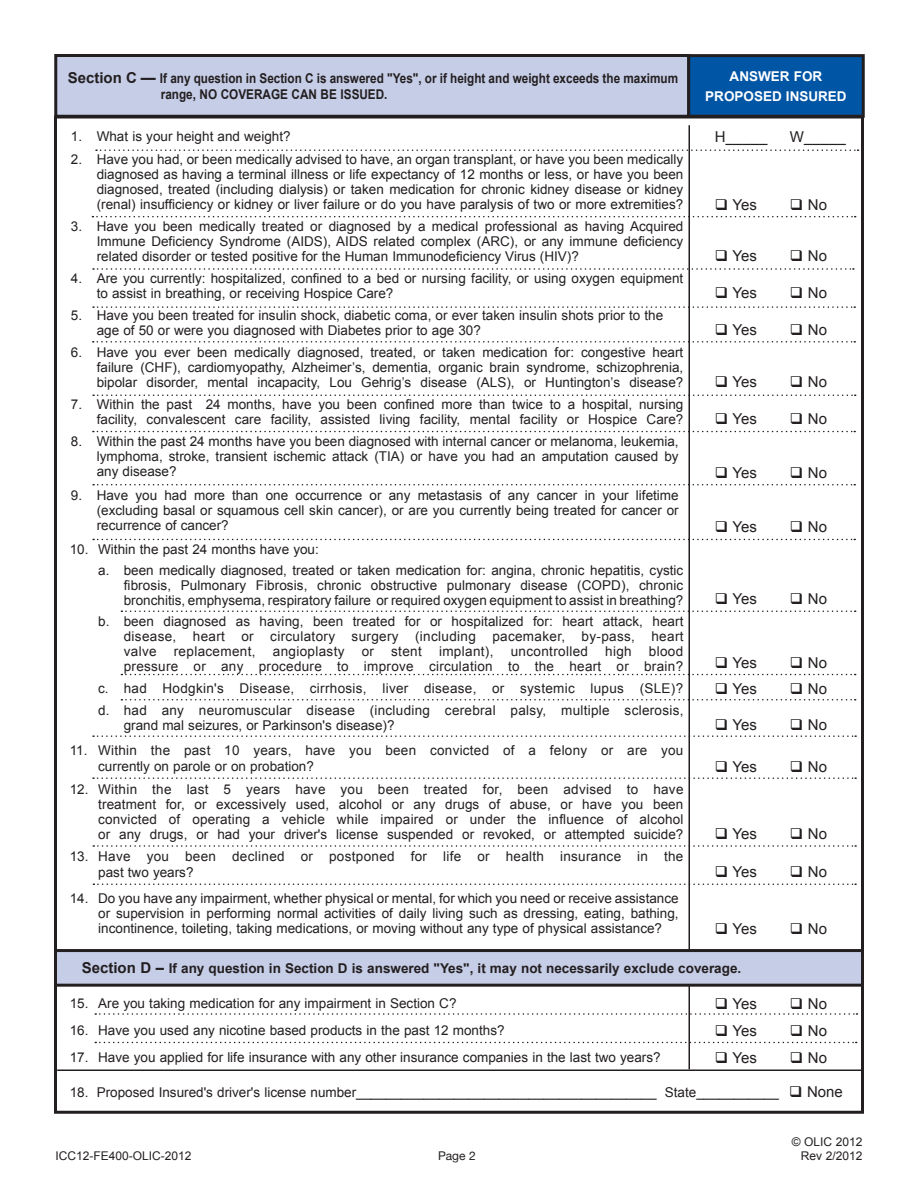
<style>
.page{position:relative;width:918px;height:1188px;background:#fff}
.page>*{position:absolute;margin:0;border:0;box-sizing:border-box;transform-origin:0 0}
.t1{font:15px "Arial";color:#231f20}
.t2{font:13.5px/15px "Arial";color:#231f20;text-align:justify}
.t3{font:13.5px/15px "Arial";letter-spacing:.02em;color:#231f20}
.t4{font:13.5px/16px "Arial";letter-spacing:.025em;color:#231f20}
.t5{font:700 13.5px/16.2px "Arial";color:#231f20;scale:.87 1}
.t6{font:700 13.5px "Arial";color:#231f20}
.t7{font:700 13.5px/20.2px "Arial";color:#fff;text-align:center}
.t8{font:12px "Arial";color:#231f20}
.t9{font:12px "Helvetica Neue";color:#231f20}
.s1{font-size:15px}
.s2{font-style:inherit}
</style>
<div class="page">
<hr style="left:688px;top:982px;width:2px;height:87px;background:#231f20">
<div style="left:56px;top:951px;width:806px;height:34px;background:#c6cde7"></div>
<div style="left:54px;top:949px;width:810px;height:38px;border:3px solid #231f20"></div>
<div style="left:56px;top:56px;width:633px;height:60px;background:#c6cde7"></div>
<div style="left:54px;top:54px;width:636px;height:64px;border:3px solid #231f20"></div>
<div style="left:689px;top:56px;width:174px;height:60px;background:#0155a5"></div>
<div style="left:687px;top:54px;width:178px;height:64px;border:3px solid #231f20"></div>
<hr style="left:688px;top:125px;width:2px;height:825px;background:#231f20">
<svg style="left:96px;top:149px;width:763px;height:2px"></svg>
<svg style="left:92px;top:216px;width:764px;height:1px"></svg>
<svg style="left:93px;top:268px;width:761px;height:2px"></svg>
<svg style="left:93px;top:341px;width:762px;height:2px"></svg>
<svg style="left:93px;top:394px;width:763px;height:2px"></svg>
<svg style="left:93px;top:431px;width:762px;height:1px"></svg>
<svg style="left:93px;top:484px;width:762px;height:1px"></svg>
<svg style="left:93px;top:539px;width:762px;height:1px"></svg>
<svg style="left:121px;top:610px;width:735px;height:2px"></svg>
<svg style="left:121px;top:674px;width:735px;height:1px"></svg>
<svg style="left:121px;top:699px;width:735px;height:1px"></svg>
<svg style="left:93px;top:777px;width:763px;height:2px"></svg>
<svg style="left:93px;top:735px;width:763px;height:2px"></svg>
<svg style="left:93px;top:845px;width:763px;height:2px"></svg>
<svg style="left:93px;top:884px;width:763px;height:1px"></svg>
<svg style="left:93px;top:306px;width:762px;height:2px"></svg>
<svg style="left:95px;top:1013px;width:763px;height:2px"></svg>
<svg style="left:95px;top:1042px;width:762px;height:1px"></svg>
<hr style="left:57px;top:1070px;width:805px;height:1px;background:#231f20">
<p class="t5" style="left:161px;top:71px;width:596px;text-indent:-93px"><span class="s1">Section C —</span> If any question in Section C is answered "Yes", or if height and weight exceeds the maximum range, NO COVERAGE CAN BE ISSUED.</p>
<p class="t7" style="left:705px;top:66px;width:143px">A<span class="s2">NSWER</span> FOR<br>PROPOSED INSURED</p>
<p class="t2" style="left:71px;top:129px;width:221px">1. What is your height and weight?</p>
<p class="t1" style="left:715px;top:127px;width:54px">H_____</p>
<p class="t1" style="left:790px;top:127px;width:57px">W_____</p>
<p class="t2" style="left:97px;top:152px;width:588px;text-indent:-26px">2. Have you had, or been medically advised to have, an organ transplant, or have you been medically diagnosed as having a terminal illness or life expectancy of 12 months or less, or have you been diagnosed, treated (including dialysis) or taken medication for chronic kidney disease or kidney (renal) insufficiency or kidney or liver failure or do you have paralysis of two or more extremities?</p>
<p class="t1" style="left:715px;top:195px;width:44px">❑ Yes</p>
<p class="t1" style="left:790px;top:195px;width:39px">❑ No</p>
<p class="t2" style="left:97px;top:219px;width:588px;text-indent:-26px">3. Have you been medically treated or diagnosed by a medical professional as having Acquired Immune Deficiency Syndrome (AIDS), AIDS related complex (ARC), or any immune deficiency related disorder or tested positive for the Human Immunodeficiency Virus (HIV)?</p>
<p class="t2" style="left:97px;top:271px;width:588px;text-indent:-26px">4. Are you currently: hospitalized, confined to a bed or nursing facility, or using oxygen equipment to assist in breathing, or receiving Hospice Care?</p>
<p class="t2" style="left:97px;top:308px;width:568px;text-indent:-26px">5. Have you been treated for insulin shock, diabetic coma, or ever taken insulin shots prior to the age of 50 or were you diagnosed with Diabetes prior to age 30?</p>
<p class="t2" style="left:97px;top:345px;width:588px;text-indent:-26px">6. Have you ever been medically diagnosed, treated, or taken medication for: congestive heart failure (CHF), cardiomyopathy, Alzheimer’s, dementia, organic brain syndrome, schizophrenia, bipolar disorder, mental incapacity, Lou Gehrig’s disease (ALS), or Huntington’s disease?</p>
<p class="t2" style="left:71px;top:397px;width:614px;text-align:right">7. Within the past 24 months, have you been confined more than twice to a hospital, nursing facility, convalescent care facility, assisted living facility, mental facility or Hospice Care?</p>
<p class="t2" style="left:97px;top:434px;width:583px;text-indent:-26px">8. Within the past 24 months have you been diagnosed with internal cancer or melanoma, leukemia, lymphoma, stroke, transient ischemic attack (TIA) or have you had an amputation caused by any disease?</p>
<p class="t2" style="left:97px;top:488px;width:583px;text-indent:-26px">9. Have you had more than one occurrence or any metastasis of any cancer in your lifetime (excluding basal or squamous cell skin cancer), or are you currently being treated for cancer or recurrence of cancer?</p>
<p class="t2" style="left:98px;top:539px;width:587px;line-height:21px;text-indent:-28px">10. Within the past 24 months have you:<br>a. been medically diagnosed, treated or taken medication for: angina, chronic hepatitis, cystic</p>
<p class="t2" style="left:124px;top:578px;width:561px">fibrosis, Pulmonary Fibrosis, chronic obstructive pulmonary disease (COPD), chronic bronchitis, emphysema, respiratory failure or required oxygen equipment to assist in breathing?</p>
<p class="t2" style="left:124px;top:614px;width:561px;text-indent:-26px">b. been diagnosed as having, been treated for or hospitalized for: heart attack, heart disease, heart or circulatory surgery (including pacemaker, by-pass, heart valve</p>
<p class="t4" style="left:174px;top:644px;width:83px">replacement,</p>
<p class="t4" style="left:273px;top:644px;width:73px">angioplasty</p>
<p class="t2" style="left:362px;top:644px;width:14px">or</p>
<p class="t2" style="left:391px;top:644px;width:32px">stent</p>
<p class="t4" style="left:439px;top:644px;width:56px">implant),</p>
<p class="t4" style="left:511px;top:644px;width:79px">uncontrolled</p>
<p class="t2" style="left:605px;top:644px;width:28px">high</p>
<p class="t3" style="left:124px;top:644px;width:561px;text-align:right">blood<br>pressure or any procedure to improve circulation to the heart or brain?</p>
<p class="t3" style="left:98px;top:678px;width:587px;line-height:21.8px">c. had Hodgkin's Disease, cirrhosis, liver disease, or systemic lupus (SLE)? d. had any neuromuscular disease (including cerebral palsy, multiple sclerosis,</p>
<p class="t2" style="left:124px;top:718px;width:272px">grand mal seizures, or Parkinson's disease)?</p>
<p class="t3" style="left:98px;top:742px;width:587px;line-height:16px;text-indent:-28px">11. Within the past 10 years, have you been convicted of a felony or are you currently on parole or on probation?</p>
<p class="t2" style="left:98px;top:782px;width:587px;text-indent:-28px">12. Within the last 5 years have you been treated for, been advised to have treatment for, or excessively used, alcohol or any drugs of abuse, or have you been convicted of operating a vehicle while impaired or under the influence of alcohol or any drugs, or had your driver's license suspended or revoked, or attempted suicide?</p>
<p class="t4" style="left:98px;top:848px;width:587px;text-indent:-28px">13. Have you been declined or postponed for life or health insurance in the past two years?</p>
<p class="t1" style="left:715px;top:246px;width:44px">❑ Yes</p>
<p class="t1" style="left:790px;top:246px;width:39px">❑ No</p>
<p class="t1" style="left:715px;top:283px;width:44px">❑ Yes</p>
<p class="t1" style="left:790px;top:283px;width:39px">❑ No</p>
<p class="t1" style="left:715px;top:320px;width:44px">❑ Yes</p>
<p class="t1" style="left:790px;top:320px;width:39px">❑ No</p>
<p class="t1" style="left:715px;top:372px;width:44px">❑ Yes</p>
<p class="t1" style="left:790px;top:372px;width:39px">❑ No</p>
<p class="t1" style="left:715px;top:409px;width:44px">❑ Yes</p>
<p class="t1" style="left:790px;top:409px;width:39px">❑ No</p>
<p class="t1" style="left:715px;top:463px;width:44px">❑ Yes</p>
<p class="t1" style="left:790px;top:463px;width:39px">❑ No</p>
<p class="t1" style="left:715px;top:517px;width:44px">❑ Yes</p>
<p class="t1" style="left:790px;top:517px;width:39px">❑ No</p>
<p class="t1" style="left:715px;top:589px;width:44px">❑ Yes</p>
<p class="t1" style="left:790px;top:589px;width:39px">❑ No</p>
<p class="t1" style="left:715px;top:653px;width:44px">❑ Yes</p>
<p class="t1" style="left:790px;top:653px;width:39px">❑ No</p>
<p class="t1" style="left:715px;top:678px;width:44px">❑ Yes</p>
<p class="t1" style="left:790px;top:678px;width:39px">❑ No</p>
<p class="t1" style="left:715px;top:715px;width:44px">❑ Yes</p>
<p class="t1" style="left:790px;top:715px;width:39px">❑ No</p>
<p class="t1" style="left:715px;top:757px;width:44px">❑ Yes</p>
<p class="t1" style="left:790px;top:757px;width:39px">❑ No</p>
<p class="t1" style="left:715px;top:824px;width:44px">❑ Yes</p>
<p class="t1" style="left:790px;top:824px;width:39px">❑ No</p>
<p class="t1" style="left:715px;top:862px;width:44px">❑ Yes</p>
<p class="t1" style="left:790px;top:862px;width:39px">❑ No</p>
<p class="t2" style="left:98px;top:891px;width:582px;text-indent:-28px">14. Do you have any impairment, whether physical or mental, for which you need or receive assistance or supervision in performing normal activities of daily living such as dressing, eating, bathing, incontinence, toileting, taking medications, or moving without any type of physical assistance?</p>
<p class="t1" style="left:715px;top:918px;width:44px">❑ Yes</p>
<p class="t1" style="left:790px;top:918px;width:39px">❑ No</p>
<p class="t6" style="left:82px;top:960px;width:661px"><span class="s1">Section D –</span> If any question in Section D is answered "Yes", it may not necessarily exclude coverage.</p>
<p class="t2" style="left:70px;top:996px;width:388px">15. Are you taking medication for any impairment in Section C?</p>
<p class="t1" style="left:715px;top:994px;width:44px">❑ Yes</p>
<p class="t1" style="left:790px;top:994px;width:39px">❑ No</p>
<p class="t2" style="left:70px;top:1023px;width:436px">16. Have you used any nicotine based products in the past 12 months?</p>
<p class="t1" style="left:715px;top:1021px;width:44px">❑ Yes</p>
<p class="t1" style="left:790px;top:1021px;width:39px">❑ No</p>
<p class="t2" style="left:70px;top:1050px;width:592px">17. Have you applied for life insurance with any other insurance companies in the last two years?</p>
<p class="t1" style="left:715px;top:1048px;width:44px">❑ Yes</p>
<p class="t1" style="left:790px;top:1048px;width:39px">❑ No</p>
<p class="t2" style="left:70px;top:1085px;width:775px">18. Proposed Insured's driver's license number________________________________________ State___________ ❑ <span class="s1">None</span></p>
<p class="t8" style="left:792px;top:1134px;width:72px">© OLIC 2012</p>
<p class="t8" style="left:56px;top:1148px;width:138px">ICC12-FE400-OLIC-2012</p>
<p class="t9" style="left:438px;top:1149px;width:39px">Page 2</p>
<p class="t8" style="left:801px;top:1148px;width:63px">Rev 2/2012</p>
</div>
